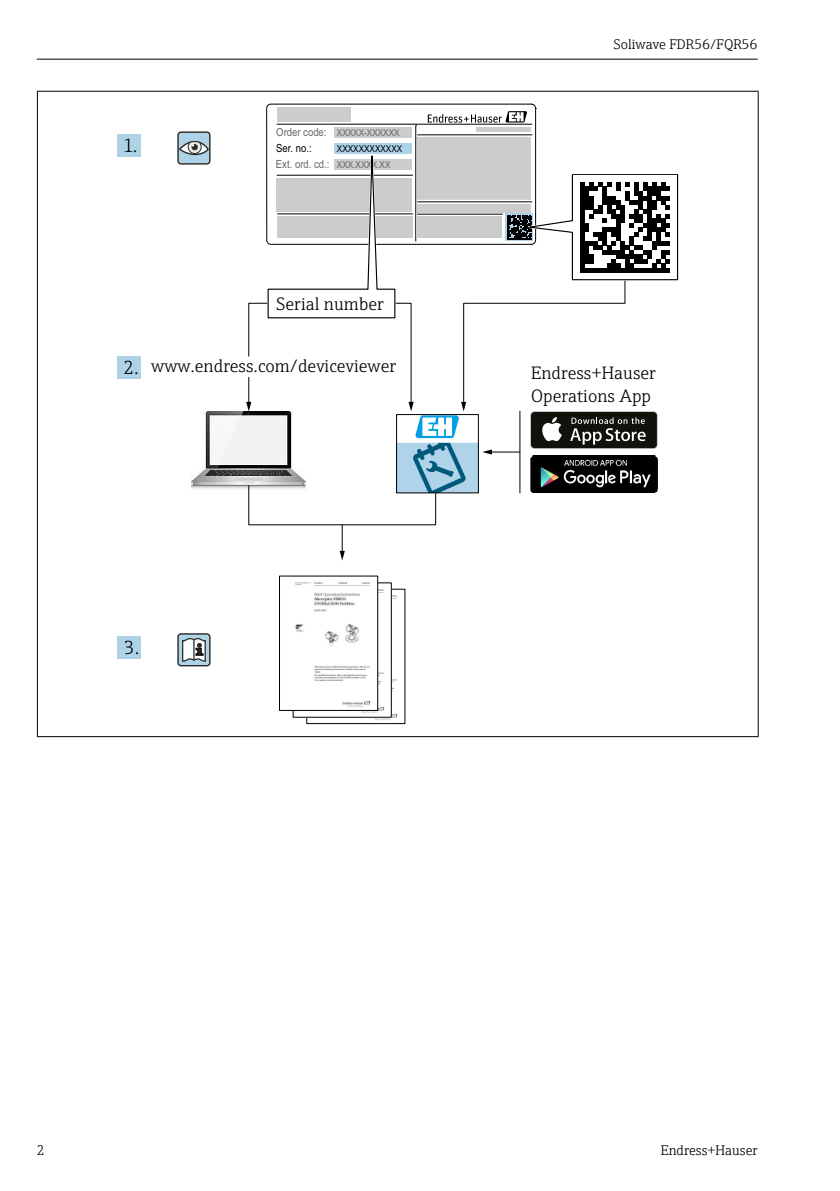
<style>
.page{position:relative;width:840px;height:1191px;background:#fff}
.page>*{position:absolute;margin:0;border:0;box-sizing:border-box;transform-origin:0 0}
.t1{font:300 19px "E+H Serif";color:#000}
.t2{font:300 18px/22.4px "E+H Serif";color:#000}
.t3{font:300 14px "E+H Serif";color:#000}
.t4{font:11.2px "Arial";color:#666;scale:.85 1}
.t5{font:11.2px "Arial";color:#000;scale:.85 1}
.t6{font:9.6px "Arial";color:#666;scale:.85 1}
.t7{font:9.6px "Arial";color:#000;scale:.85 1}
</style>
<div class="page">
<hr style="left:37px;top:59px;width:720px;height:1px;background:#000">
<hr style="left:37px;top:91px;width:721px;height:1px;background:#000">
<hr style="left:37px;top:92px;width:1px;height:644px;background:#000">
<hr style="left:757px;top:92px;width:1px;height:644px;background:#000">
<hr style="left:37px;top:736px;width:721px;height:1px;background:#000">
<svg style="left:530px;top:411px;width:127px;height:38px"></svg>
<div style="left:530px;top:412px;width:126px;height:36px;background:#12110b;border-radius:4px"></div>
<svg style="left:542px;top:417px;width:19px;height:24px"></svg>
<svg style="left:570px;top:417px;width:75px;height:27px"></svg>
<img style="left:530px;top:455px;width:127px;height:38px">
<img style="left:531px;top:455px;width:124px;height:1px">
<img style="left:191px;top:411px;width:115px;height:78px">
<div style="left:178px;top:132px;width:32px;height:32px;background:#aed3e7;border-radius:3px"></div>
<div style="left:177px;top:131px;width:33px;height:34px;border:1px solid #2b2a29;border-radius:3px"></div>
<svg style="left:178px;top:139px;width:32px;height:18px"></svg>
<div style="left:178px;top:634px;width:32px;height:31px;background:#aed3e7;border-radius:3px"></div>
<div style="left:177px;top:633px;width:33px;height:33px;border:1px solid #2b2a29;border-radius:3px"></div>
<svg style="left:182px;top:638px;width:24px;height:24px"></svg>
<div style="left:416px;top:137px;width:114px;height:63px;background:#ccc"></div>
<hr style="left:276px;top:124px;width:255px;height:1px;background:#000">
<hr style="left:417px;top:201px;width:114px;height:1px;background:#000">
<hr style="left:417px;top:134px;width:114px;height:1px;background:#000">
<hr style="left:417px;top:214px;width:84px;height:1px;background:#000">
<hr style="left:271px;top:244px;width:260px;height:1px;background:#000">
<hr style="left:270px;top:104px;width:261px;height:1px;background:#000">
<hr style="left:535px;top:108px;width:1px;height:132px;background:#000">
<div style="left:416px;top:204px;width:114px;height:8px;background:#ccc"></div>
<div style="left:416px;top:216px;width:86px;height:22px;background:#ccc"></div>
<div style="left:476px;top:127px;width:54px;height:5px;background:#ccc"></div>
<svg style="left:427px;top:103px;width:109px;height:22px"></svg>
<hr style="left:519px;top:411px;width:1px;height:82px;background:#000">
<svg style="left:482px;top:449px;width:37px;height:5px"></svg>
<svg style="left:248px;top:485px;width:188px;height:75px"></svg>
<div style="left:306px;top:589px;width:99px;height:135px;border:1px solid #000"></div>
<img style="left:310px;top:591px;width:88px;height:129px">
<div style="left:293px;top:583px;width:98px;height:134px;background:#fff"></div>
<img style="left:297px;top:585px;width:88px;height:128px">
<div style="left:279px;top:576px;width:98px;height:134px;background:#fff"></div>
<div style="left:279px;top:576px;width:99px;height:134px;border:1px solid #000"></div>
<img style="left:295px;top:582px;width:76px;height:125px">
<svg style="left:246px;top:103px;width:170px;height:308px"></svg>
<svg style="left:461px;top:173px;width:217px;height:238px"></svg>
<div style="left:117px;top:134px;width:24px;height:23px;background:#aed3e7"></div>
<div style="left:117px;top:636px;width:24px;height:23px;background:#aed3e7"></div>
<div style="left:117px;top:356px;width:24px;height:23px;background:#aed3e7"></div>
<img style="left:398px;top:416px;width:78px;height:75px">
<div style="left:396px;top:414px;width:82px;height:79px;border:1px solid #000"></div>
<p class="t1" style="left:123px;top:139px;width:16px">1.</p>
<p class="t4" style="left:276px;top:125px;width:61px">Order code:</p>
<p class="t4" style="left:276px;top:158px;width:64px">Ext. ord. cd.:</p>
<p class="t5" style="left:276px;top:142px;width:43px">Ser. no.:</p>
<p class="t6" style="left:337px;top:127px;width:75px">XXXXX-XXXXXX</p>
<p class="t6" style="left:337px;top:159px;width:64px">XXX.XXXX.XX</p>
<p class="t7" style="left:337px;top:143px;width:78px">XXXXXXXXXXXX</p>
<p class="t2" style="left:276px;top:294px;width:109px">Serial number</p>
<p class="t1" style="left:123px;top:361px;width:17px">2.</p>
<p class="t2" style="left:151px;top:357px;width:246px">www.endress.com/deviceviewer</p>
<p class="t1" style="left:124px;top:640px;width:17px">3.</p>
<p class="t3" style="left:613px;top:34px;width:145px">Soliwave FDR56/FQR56</p>
<p class="t2" style="left:531px;top:364px;width:126px">Endress+Hauser<br>Operations App</p>
<p class="t3" style="left:37px;top:1140px;width:10px">2</p>
<p class="t3" style="left:660px;top:1140px;width:98px">Endress+Hauser</p>
</div>
